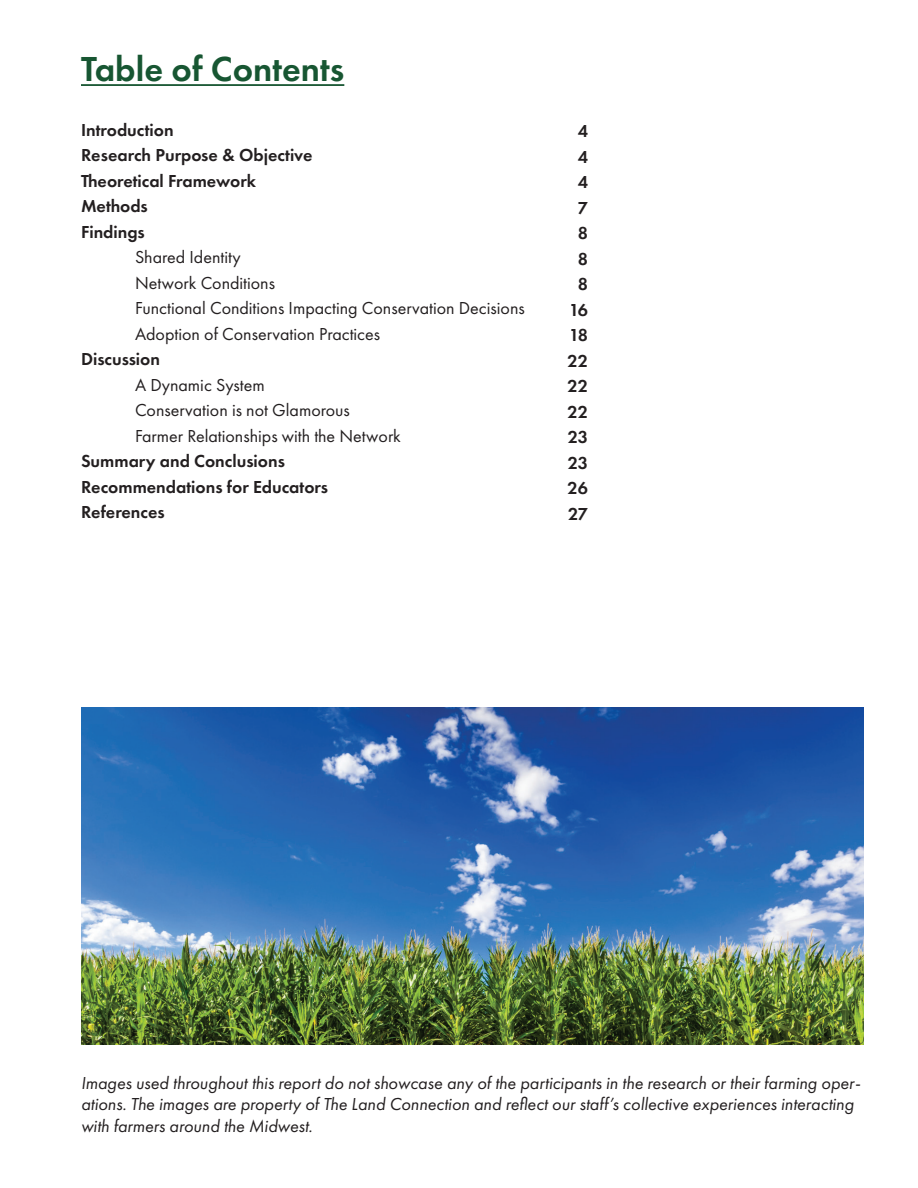
<style>
.page{position:relative;width:918px;height:1188px;background:#fff}
.page>*{position:absolute;margin:0;border:0;box-sizing:border-box;transform-origin:0 0}
.t1{font:600 36px "Futura PT";color:#175632}
.t2{font:italic 18px/21.6px "Futura PT";color:#231f20}
.t3{font:18px/25.5px "Futura PT";color:#231f20}
.t4{font:600 18px/25.5px "Futura PT";color:#231f20}
</style>
<div class="page">
<hr style="left:81px;top:84px;width:263px;height:2px;background:#175632">
<img style="left:82px;top:707px;width:782px;height:337px">
<h1 class="t1" style="left:81px;top:47px;width:265px">Table of Contents</h1>
<p class="t4" style="left:81px;top:117px;width:233px">Introduction<br>Research Purpose &amp; Objective<br>Theoretical Framework<br>Methods<br>Findings</p>
<p class="t3" style="left:135px;top:244px;width:391px">Shared Identity<br>Network Conditions<br>Functional Conditions Impacting Conservation Decisions Adoption of Conservation Practices</p>
<p class="t4" style="left:81px;top:346px;width:81px">Discussion</p>
<p class="t3" style="left:135px;top:372px;width:267px">A Dynamic System<br>Conservation is not Glamorous<br>Farmer Relationships with the Network</p>
<p class="t4" style="left:81px;top:448px;width:249px">Summary and Conclusions<br>Recommendations for Educators<br>References</p>
<p class="t4" style="left:568px;top:118px;width:22px;text-align:center">4<br>4<br>4<br>7<br>8<br>8<br>8<br>16<br>18<br>22<br>22<br>22<br>23<br>23<br>26<br>27</p>
<p class="t2" style="left:81px;top:1072px;width:781px">Images used throughout this report do not showcase any of the participants in the research or their farming oper&shy;ations. The images are property of The Land Connection and reflect our staff’s collective experiences interacting with farmers around the Midwest.</p>
</div>
